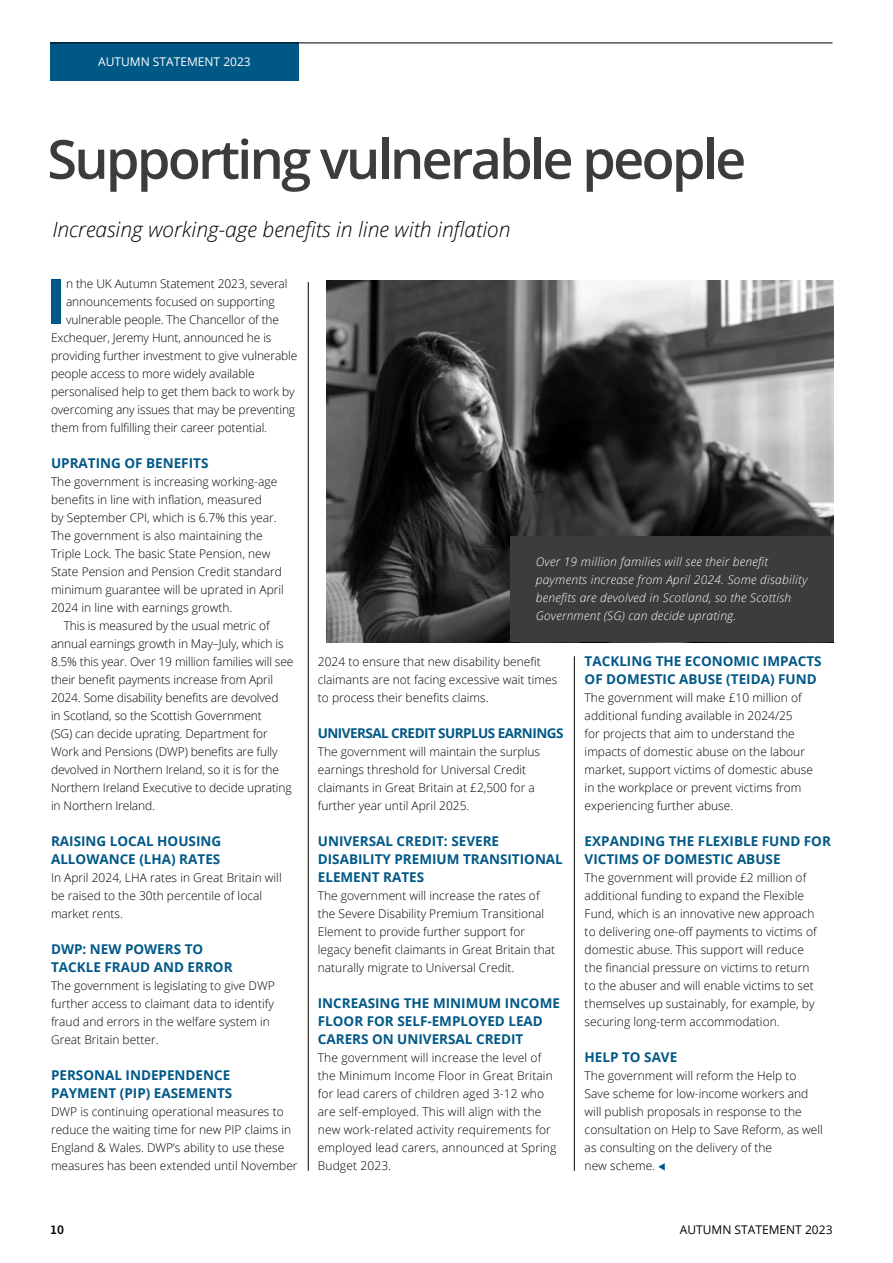
<style>
.page{position:relative;width:893px;height:1263px;background:#fff}
.page>*{position:absolute;margin:0;border:0;box-sizing:border-box;transform-origin:0 0}
.t1{font:700 62.4px "Open Sans";color:#005887}
.t2{font:600 54px "Open Sans";letter-spacing:-.05em;color:#3c3c3b}
.t3{font:italic 300 21px "Open Sans";color:#000}
.t4{font:700 13.5px/18px "Open Sans";color:#005887}
.t5{font:700 13.5px "Open Sans";letter-spacing:-.04em;color:#005887}
.t6{font:600 13.5px "Source Sans Pro";color:#000}
.t7{font:300 12px/18px "Open Sans";color:#000}
.t8{font:italic 300 12px/18px "Open Sans";letter-spacing:.02em;color:#fff}
.t9{font:12px "Open Sans";color:#000}
.t10{font:12px "Open Sans";color:#fff}
.s1{color:#005887}
</style>
<div class="page">
<div style="left:50px;top:43px;width:249px;height:38px;background:#005887"></div>
<hr style="left:50px;top:43px;width:782px;height:1px;background:#000">
<hr style="left:308px;top:282px;width:1px;height:889px;background:#000">
<hr style="left:574px;top:656px;width:1px;height:515px;background:#000">
<img style="left:327px;top:281px;width:506px;height:361px">
<div style="left:510px;top:536px;width:323px;height:105px;background:#3c3c3b"></div>
<p class="t10" style="left:98px;top:54px;width:154px">AUTUMN STATEMENT 2023</p>
<h2 class="t2" style="left:47px;top:121px;width:700px">Supporting vulnerable people</h2>
<h3 class="t3" style="left:52px;top:215px;width:460px">Increasing working-age benefits in line with inflation</h3>
<h1 class="t1" style="left:45px;top:257px;width:22px">I</h1>
<p class="t7" style="left:66px;top:274px;width:223px">n the UK Autumn Statement 2023, several</p>
<p class="t7" style="left:66px;top:292px;width:210px">announcements focused on supporting</p>
<p class="t7" style="left:66px;top:310px;width:215px">vulnerable people. The Chancellor of the</p>
<p class="t7" style="left:51px;top:328px;width:222px">Exchequer, Jeremy Hunt, announced he is</p>
<p class="t7" style="left:51px;top:346px;width:248px">providing further investment to give vulnerable</p>
<p class="t7" style="left:51px;top:364px;width:205px">people access to more widely available</p>
<p class="t7" style="left:51px;top:382px;width:245px">personalised help to get them back to work by</p>
<p class="t7" style="left:51px;top:400px;width:246px">overcoming any issues that may be preventing</p>
<p class="t7" style="left:51px;top:418px;width:218px">them from fulfilling their career potential.</p>
<p class="t4" style="left:51px;top:454px;width:159px">UPRATING OF BENEFITS</p>
<p class="t7" style="left:51px;top:472px;width:234px">The government is increasing working-age benefits in line with inflation, measured<br>by September CPI, which is 6.7% this year.<br>The government is also maintaining the Triple Lock. The basic State Pension, new State Pension and Pension Credit standard minimum guarantee will be uprated in April 2024 in line with earnings growth.</p>
<p class="t7" style="left:51px;top:616px;width:244px;text-indent:13px">This is measured by the usual metric of annual earnings growth in May–July, which is 8.5% this year. Over 19 million families will see their benefit payments increase from April 2024. Some disability benefits are devolved<br>in Scotland, so the Scottish Government<br>(SG) can decide uprating. Department for Work and Pensions (DWP) benefits are fully devolved in Northern Ireland, so it is for the Northern Ireland Executive to decide uprating in Northern Ireland.</p>
<p class="t4" style="left:51px;top:832px;width:172px">RAISING LOCAL HOUSING<br>ALLOWANCE (LHA) RATES</p>
<p class="t7" style="left:51px;top:868px;width:232px">In April 2024, LHA rates in Great Britain will be raised to the 30th percentile of local market rents.</p>
<p class="t4" style="left:51px;top:940px;width:183px">DWP: NEW POWERS TO<br>TACKLE FRAUD AND ERROR</p>
<p class="t7" style="left:51px;top:976px;width:225px">The government is legislating to give DWP further access to claimant data to identify fraud and errors in the welfare system in Great Britain better.</p>
<p class="t4" style="left:51px;top:1066px;width:183px">PERSONAL INDEPENDENCE<br>PAYMENT (PIP) EASEMENTS</p>
<p class="t7" style="left:51px;top:1102px;width:248px">DWP is continuing operational measures to reduce the waiting time for new PIP claims in England &amp; Wales. DWP’s ability to use these measures has been extended until November</p>
<p class="t8" style="left:536px;top:553px;width:273px">Over 19 million families will see their benefit payments increase from April 2024. Some disability benefits are devolved in Scotland, so the Scottish Government (SG) can decide uprating.</p>
<p class="t7" style="left:318px;top:652px;width:241px">2024 to ensure that new disability benefit claimants are not facing excessive wait times to process their benefits claims.</p>
<p class="t5" style="left:318px;top:724px;width:247px">UNIVERSAL CREDIT SURPLUS EARNINGS</p>
<p class="t7" style="left:318px;top:742px;width:224px">The government will maintain the surplus earnings threshold for Universal Credit claimants in Great Britain at £2,500 for a further year until April 2025.</p>
<p class="t4" style="left:318px;top:832px;width:247px">UNIVERSAL CREDIT: SEVERE<br>DISABILITY PREMIUM TRANSITIONAL<br>ELEMENT RATES</p>
<p class="t7" style="left:318px;top:886px;width:239px">The government will increase the rates of the Severe Disability Premium Transitional Element to provide further support for legacy benefit claimants in Great Britain that naturally migrate to Universal Credit.</p>
<p class="t4" style="left:318px;top:994px;width:244px">INCREASING THE MINIMUM INCOME<br>FLOOR FOR SELF-EMPLOYED LEAD<br>CARERS ON UNIVERSAL CREDIT</p>
<p class="t7" style="left:318px;top:1048px;width:240px">The government will increase the level of the Minimum Income Floor in Great Britain for lead carers of children aged 3-12 who are self-employed. This will align with the new work-related activity requirements for employed lead carers, announced at Spring Budget 2023.</p>
<p class="t4" style="left:585px;top:652px;width:239px">TACKLING THE ECONOMIC IMPACTS<br>OF DOMESTIC ABUSE (TEIDA) FUND</p>
<p class="t7" style="left:585px;top:688px;width:230px">The government will make £10 million of additional funding available in 2024/25<br>for projects that aim to understand the impacts of domestic abuse on the labour market, support victims of domestic abuse in the workplace or prevent victims from experiencing further abuse.</p>
<p class="t4" style="left:585px;top:832px;width:248px">EXPANDING THE FLEXIBLE FUND FOR<br>VICTIMS OF DOMESTIC ABUSE</p>
<p class="t7" style="left:585px;top:868px;width:233px">The government will provide £2 million of additional funding to expand the Flexible Fund, which is an innovative new approach to delivering one-off payments to victims of domestic abuse. This support will reduce the financial pressure on victims to return to the abuser and will enable victims to set themselves up sustainably, for example, by securing long-term accommodation.</p>
<p class="t4" style="left:585px;top:1048px;width:94px">HELP TO SAVE</p>
<p class="t7" style="left:585px;top:1066px;width:240px">The government will reform the Help to Save scheme for low-income workers and will publish proposals in response to the consultation on Help to Save Reform, as well as consulting on the delivery of the<br>new scheme. <span class="s1">▼</span></p>
<p class="t6" style="left:50px;top:1220px;width:15px">10</p>
<p class="t9" style="left:680px;top:1221px;width:154px">AUTUMN STATEMENT 2023</p>
</div>
